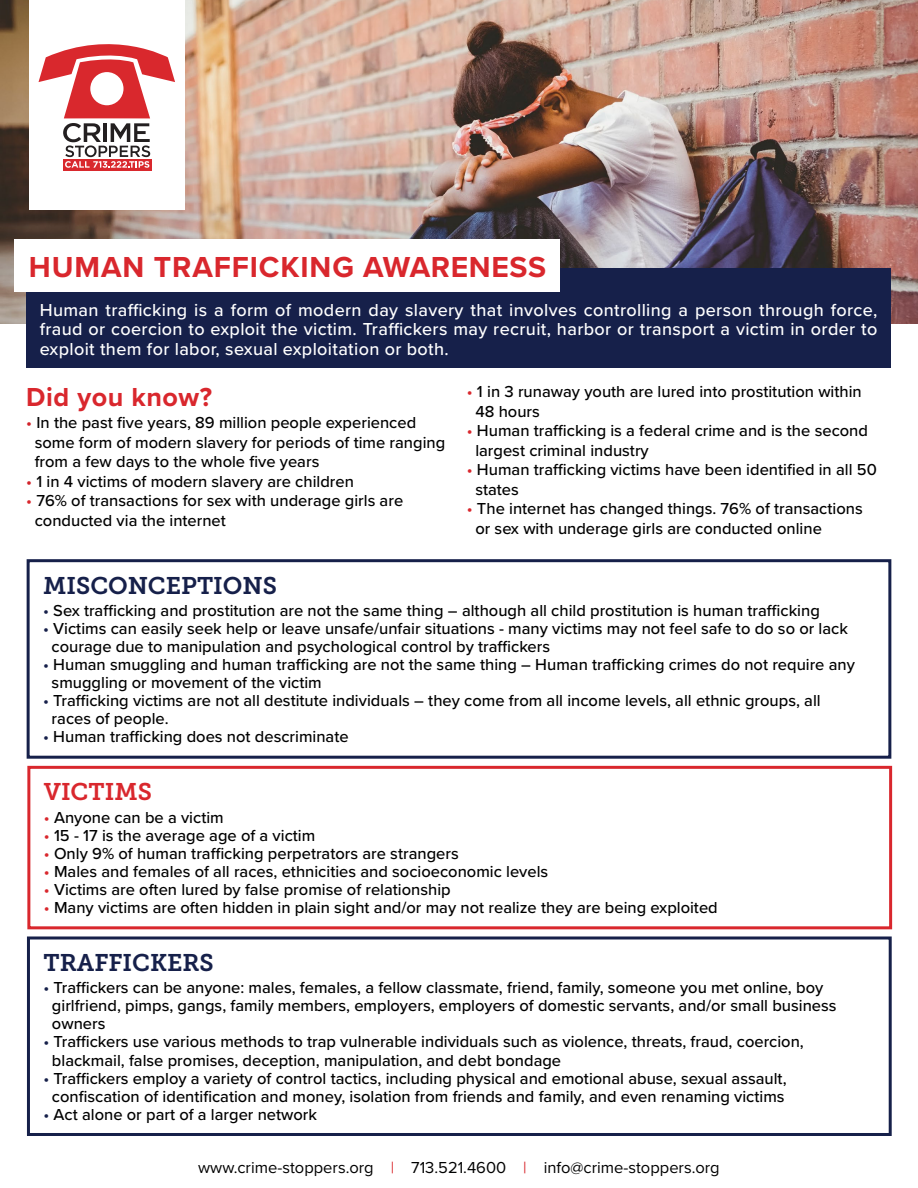
<style>
.page{position:relative;width:918px;height:1188px;background:#fff}
.page>*{position:absolute;margin:0;border:0;box-sizing:border-box;transform-origin:0 0}
.t1{font:700 30px "Proxima Nova";letter-spacing:.03em;color:#d9272d}
.t2{font:700 27px "Proxima Nova";letter-spacing:.02em;color:#d9272d}
.t3{font:24px "Museo Slab 700";color:#16204a}
.t4{font:24px "Museo Slab 700";color:#d9272d}
.t5{font:500 18px/19.5px "Proxima Nova";letter-spacing:.02em;color:#fff;text-align:justify}
.t6{font:500 16.5px/18px "Proxima Nova";color:#000}
.t7{font:16.5px "Proxima Nova";color:#000101}
.s1{color:#d2232a}
.s2{color:#d9272d}
.s3{color:#16204a}
</style>
<div class="page">
<div style="left:27px;top:559px;width:864px;height:200px;border:3px solid #16204a"></div>
<div style="left:27px;top:766px;width:865px;height:163px;border:3px solid #d9272d"></div>
<div style="left:27px;top:936px;width:865px;height:200px;border:3px solid #16204a"></div>
<img style="left:0;top:0;width:918px;height:324px">
<div style="left:26px;top:268px;width:865px;height:100px;background:#16204a"></div>
<div style="left:15px;top:240px;width:545px;height:52px;background:#fff"></div>
<div style="left:29px;top:0;width:156px;height:210px;background:#fff"></div>
<div style="left:63px;top:159px;width:88px;height:11px;background:#d9282d"></div>
<svg style="left:39px;top:44px;width:136px;height:124px"></svg>
<h1 class="t1" style="left:29px;top:244px;width:519px">HUMAN TRAFFICKING AWARENESS</h1>
<p class="t5" style="left:40px;top:299px;width:839px">Human trafficking is a form of modern day slavery that involves controlling a person through force, fraud or coercion to exploit the victim. Traffickers may recruit, harbor or transport a victim in order to exploit them for labor, sexual exploitation or both.</p>
<h2 class="t2" style="left:26px;top:376px;width:187px">Did you know?</h2>
<p class="t6" style="left:35px;top:412px;width:412px;line-height:19.5px;text-indent:-9px"><span class="s1">•</span> In the past five years, 89 million people experienced some form of modern slavery for periods of time ranging from a few days to the whole five years</p>
<p class="t6" style="left:26px;top:472px;width:329px"><span class="s1">•</span> 1 in 4 victims of modern slavery are children</p>
<p class="t6" style="left:35px;top:490px;width:370px;line-height:19.5px;text-indent:-9px"><span class="s2">•</span> 76% of transactions for sex with underage girls are conducted via the internet</p>
<p class="t6" style="left:475px;top:381px;width:388px;line-height:19.5px;text-indent:-9px"><span class="s2">•</span> 1 in 3 runaway youth are lured into prostitution within<br>48 hours</p>
<p class="t6" style="left:475px;top:420px;width:394px;line-height:19.5px;text-indent:-9px"><span class="s2">•</span> Human trafficking is a federal crime and is the second largest criminal industry</p>
<p class="t6" style="left:475px;top:460px;width:403px;line-height:19.5px;text-indent:-9px"><span class="s2">•</span> Human trafficking victims have been identified in all 50 states</p>
<p class="t6" style="left:475px;top:499px;width:389px;line-height:19.5px;text-indent:-9px"><span class="s2">•</span> The internet has changed things. 76% of transactions or sex with underage girls are conducted online</p>
<h3 class="t3" style="left:43px;top:572px;width:235px">MISCONCEPTIONS</h3>
<p class="t6" style="left:43px;top:601px;width:778px"><span class="s3">•</span> Sex trafficking and prostitution are not the same thing – although all child prostitution is human trafficking</p>
<p class="t6" style="left:52px;top:619px;width:798px;text-indent:-9px"><span class="s3">•</span> Victims can easily seek help or leave unsafe/unfair situations - many victims may not feel safe to do so or lack courage due to manipulation and psychological control by traffickers</p>
<p class="t6" style="left:52px;top:655px;width:805px;text-indent:-9px"><span class="s3">•</span> Human smuggling and human trafficking are not the same thing – Human trafficking crimes do not require any smuggling or movement of the victim</p>
<p class="t6" style="left:52px;top:691px;width:771px;text-indent:-9px"><span class="s3">•</span> Trafficking victims are not all destitute individuals – they come from all income levels, all ethnic groups, all races of people.</p>
<p class="t6" style="left:43px;top:727px;width:307px"><span class="s3">•</span> Human trafficking does not descriminate</p>
<h3 class="t4" style="left:44px;top:778px;width:110px">VICTIMS</h3>
<p class="t6" style="left:44px;top:808px;width:181px"><span class="s2">•</span> Anyone can be a victim</p>
<p class="t6" style="left:44px;top:826px;width:273px"><span class="s2">•</span> 15 - 17 is the average age of a victim</p>
<p class="t6" style="left:44px;top:844px;width:416px"><span class="s2">•</span> Only 9% of human trafficking perpetrators are strangers</p>
<p class="t6" style="left:44px;top:862px;width:506px"><span class="s2">•</span> Males and females of all races, ethnicities and socioeconomic levels</p>
<p class="t6" style="left:44px;top:880px;width:408px"><span class="s2">•</span> Victims are often lured by false promise of relationship</p>
<p class="t6" style="left:44px;top:898px;width:675px"><span class="s2">•</span> Many victims are often hidden in plain sight and/or may not realize they are being exploited</p>
<h3 class="t3" style="left:43px;top:949px;width:172px">TRAFFICKERS</h3>
<p class="t6" style="left:52px;top:978px;width:786px;text-indent:-9px"><span class="s3">•</span> Traffickers can be anyone: males, females, a fellow classmate, friend, family, someone you met online, boy girlfriend, pimps, gangs, family members, employers, employers of domestic servants, and/or small business owners</p>
<p class="t6" style="left:52px;top:1032px;width:753px;text-indent:-9px"><span class="s3">•</span> Traffickers use various methods to trap vulnerable individuals such as violence, threats, fraud, coercion, blackmail, false promises, deception, manipulation, and debt bondage</p>
<p class="t6" style="left:43px;top:1068px;width:745px;text-align:center"><span class="s3">•</span> Traffickers employ a variety of control tactics, including physical and emotional abuse, sexual assault, confiscation of identification and money, isolation from friends and family, and even renaming victims</p>
<p class="t6" style="left:43px;top:1104px;width:275px"><span class="s3">•</span> Act alone or part of a larger network</p>
<p class="t7" style="left:198px;top:1155px;width:523px">www.crime-stoppers.org <span class="s2">|</span> 713.521.4600 <span class="s2">|</span> info@crime-stoppers.org</p>
</div>
